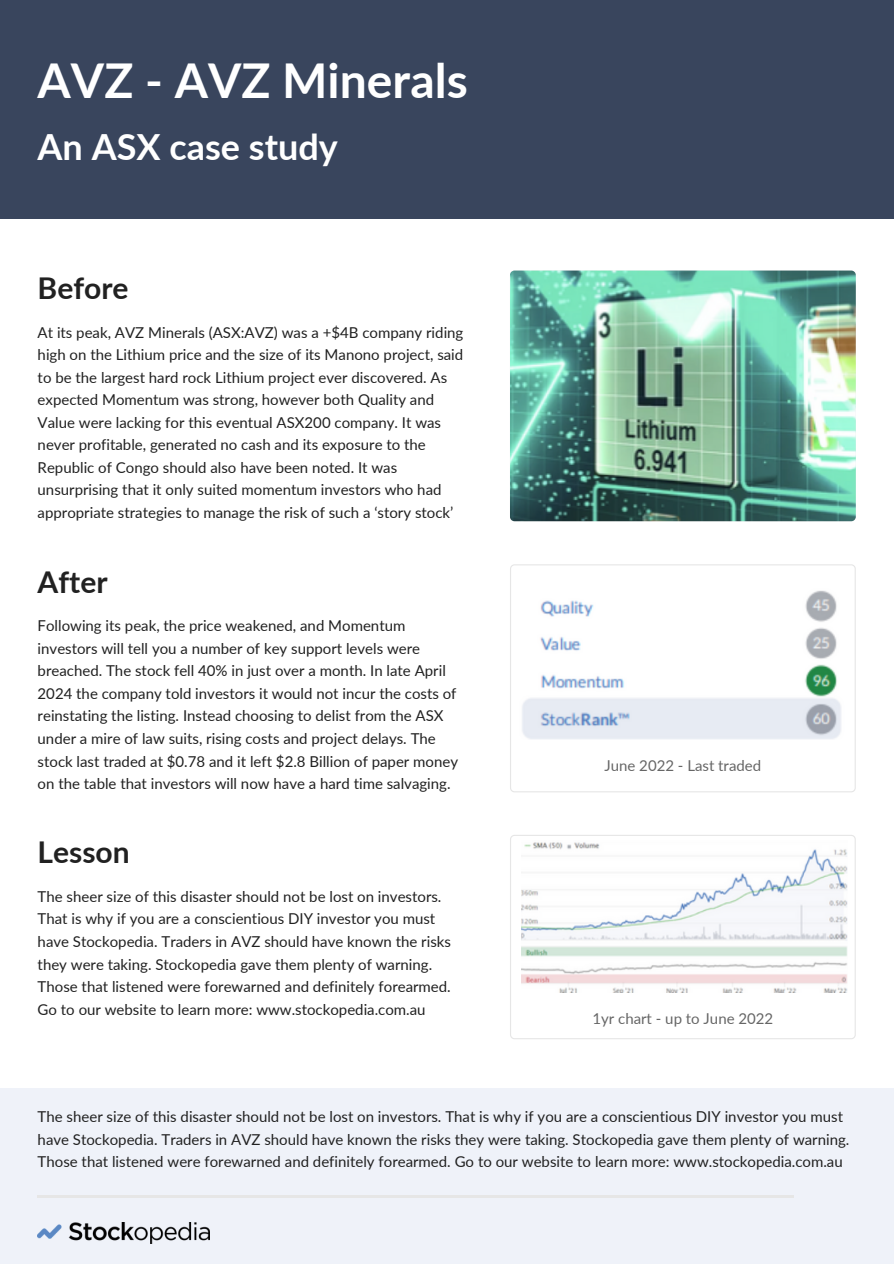
<style>
.page{position:relative;width:894px;height:1264px;background:#fff}
.page>*{position:absolute;margin:0;border:0;box-sizing:border-box;transform-origin:0 0}
.t1{font:700 48px "Lato";color:#fff}
.t2{font:700 36px "Lato";color:#fff}
.t3{font:700 30px "Lato";color:#212121}
.t4{font:15px/22.5px "Lato";color:#212121}
.t5{font:15px "Lato";color:#666}
</style>
<div class="page">
<div style="left:0;top:0;width:893px;height:219px;background:#39455d"></div>
<div style="left:0;top:1088px;width:893px;height:175px;background:#eff2f9"></div>
<hr style="left:38px;top:1195px;width:755px;height:2px;background:#e6e6e6">
<img style="left:38px;top:1222px;width:172px;height:21px">
<svg style="left:510px;top:564px;width:345px;height:228px"></svg>
<svg style="left:510px;top:835px;width:345px;height:204px"></svg>
<img style="left:510px;top:270px;width:345px;height:251px;border-radius:4px">
<img style="left:518px;top:582px;width:329px;height:157px">
<img style="left:521px;top:840px;width:326px;height:152px">
<p class="t1" style="left:38px;top:50px;width:431px">AVZ - AVZ Minerals</p>
<p class="t2" style="left:38px;top:125px;width:302px">An ASX case study</p>
<p class="t3" style="left:38px;top:269px;width:92px">Before</p>
<p class="t4" style="left:38px;top:321px;width:427px">At its peak, AVZ Minerals (ASX:AVZ) was a +$4B company riding high on the Lithium price and the size of its Manono project, said to be the largest hard rock Lithium project ever discovered. As expected Momentum was strong, however both Quality and Value were lacking for this eventual ASX200 company. It was never profitable, generated no cash and its exposure to the Republic of Congo should also have been noted. It was unsurprising that it only suited momentum investors who had appropriate strategies to manage the risk of such a ‘story stock’</p>
<p class="t3" style="left:38px;top:563px;width:71px">After</p>
<p class="t4" style="left:38px;top:614px;width:422px">Following its peak, the price weakened, and Momentum investors will tell you a number of key support levels were breached. The stock fell 40% in just over a month. In late April 2024 the company told investors it would not incur the costs of reinstating the listing. Instead choosing to delist from the ASX under a mire of law suits, rising costs and project delays. The stock last traded at $0.78 and it left $2.8 Billion of paper money on the table that investors will now have a hard time salvaging.</p>
<h3 class="t3" style="left:38px;top:833px;width:94px">Lesson</h3>
<p class="t4" style="left:38px;top:884px;width:415px">The sheer size of this disaster should not be lost on investors.<br>That is why if you are a conscientious DIY investor you must have Stockopedia. Traders in AVZ should have known the risks they were taking. Stockopedia gave them plenty of warning.<br>Those that listened were forewarned and definitely forearmed.<br>Go to our website to learn more: www.stockopedia.com.au</p>
<h3 class="t5" style="left:604px;top:756px;width:158px">June 2022 - Last traded</h3>
<p class="t5" style="left:592px;top:1009px;width:182px">1yr chart - up to June 2022</p>
<p class="t4" style="left:38px;top:1105px;width:813px">The sheer size of this disaster should not be lost on investors. That is why if you are a conscientious DIY investor you must have Stockopedia. Traders in AVZ should have known the risks they were taking. Stockopedia gave them plenty of warning.<br>Those that listened were forewarned and definitely forearmed. Go to our website to learn more: www.stockopedia.com.au</p>
</div>
